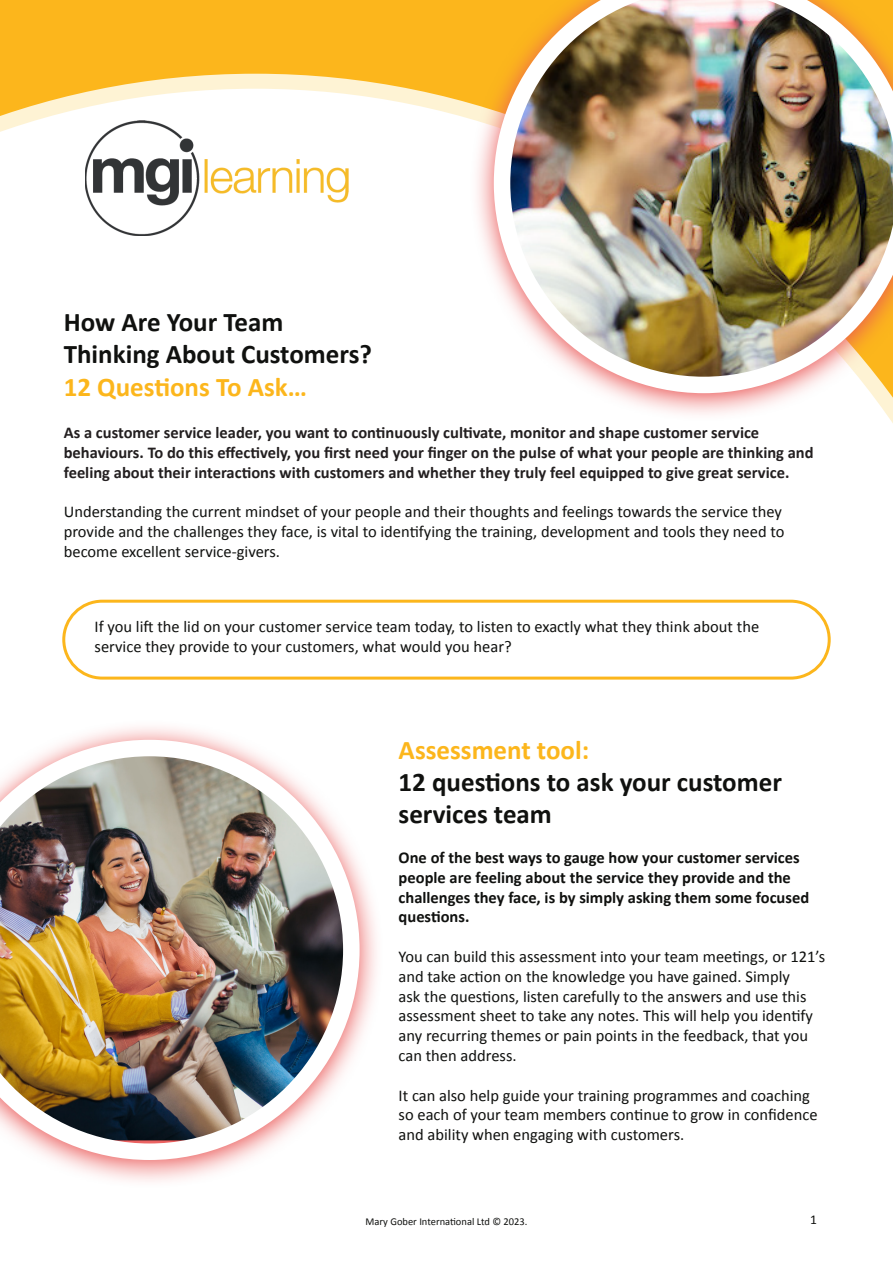
<style>
.page{position:relative;width:893px;height:1263px;background:#fcb61c}
.page>*{position:absolute;margin:0;border:0;box-sizing:border-box;transform-origin:0 0}
.t1{font:700 27px/32.4px "Calibri";color:#10110f}
.t2{font:700 27px "Calibri";color:#fcb61c}
.t3{font:16.5px/19.8px "Calibri";color:#10110f}
.t4{font:700 16.5px/19.8px "Calibri";color:#231f20}
.t5{font:700 16.5px/19.8px "Calibri";color:#10110f}
.t6{font:13.5px "Calibri";color:#10110f}
.t7{font:10.5px "Calibri";color:#10110f}
</style>
<div class="page">
<div style="left:0;top:74px;width:893px;height:1189px;background:#fff"></div>
<img style="left:85px;top:121px;width:263px;height:115px">
<svg style="left:470px;top:74px;width:423px;height:347px;fill:#fff"></svg>
<img style="left:494px;top:0;width:399px;height:393px">
<svg style="left:0;top:721px;width:383px;height:467px;fill:#fff"></svg>
<img style="left:0;top:740px;width:360px;height:420px">
<div style="left:62px;top:600px;width:769px;height:80px;border:3px solid #fcb61c;border-radius:38px"></div>
<p class="t1" style="left:64px;top:305px;width:221px">How Are Your Team</p>
<p class="t1" style="left:64px;top:337px;width:310px">Thinking About Customers?</p>
<p class="t2" style="left:64px;top:368px;width:245px">12 Questions To Ask…</p>
<p class="t4" style="left:64px;top:422px;width:751px">As a customer service leader, you want to continuously cultivate, monitor and shape customer service behaviours. To do this effectively, you first need your finger on the pulse of what your people are thinking and feeling about their interactions with customers and whether they truly feel equipped to give great service.</p>
<p class="t3" style="left:64px;top:501px;width:722px">Understanding the current mindset of your people and their thoughts and feelings towards the service they provide and the challenges they face, is vital to identifying the training, development and tools they need to become excellent service-givers.</p>
<p class="t3" style="left:95px;top:616px;width:666px">If you lift the lid on your customer service team today, to listen to exactly what they think about the service they provide to your customers, what would you hear?</p>
<p class="t2" style="left:399px;top:730px;width:192px">Assessment tool:</p>
<p class="t1" style="left:399px;top:765px;width:385px">12 questions to ask your customer services team</p>
<p class="t5" style="left:399px;top:847px;width:412px">One of the best ways to gauge how your customer services people are feeling about the service they provide and the challenges they face, is by simply asking them some focused questions.</p>
<p class="t3" style="left:399px;top:946px;width:428px">You can build this assessment into your team meetings, or 121’s and take action on the knowledge you have gained. Simply<br>ask the questions, listen carefully to the answers and use this assessment sheet to take any notes. This will help you identify any recurring themes or pain points in the feedback, that you can then address.</p>
<p class="t3" style="left:399px;top:1085px;width:420px">It can also help guide your training programmes and coaching so each of your team members continue to grow in confidence and ability when engaging with customers.</p>
<p class="t7" style="left:366px;top:1214px;width:163px">Mary Gober International Ltd © 2023.</p>
<p class="t6" style="left:810px;top:1210px;width:8px">1</p>
</div>
